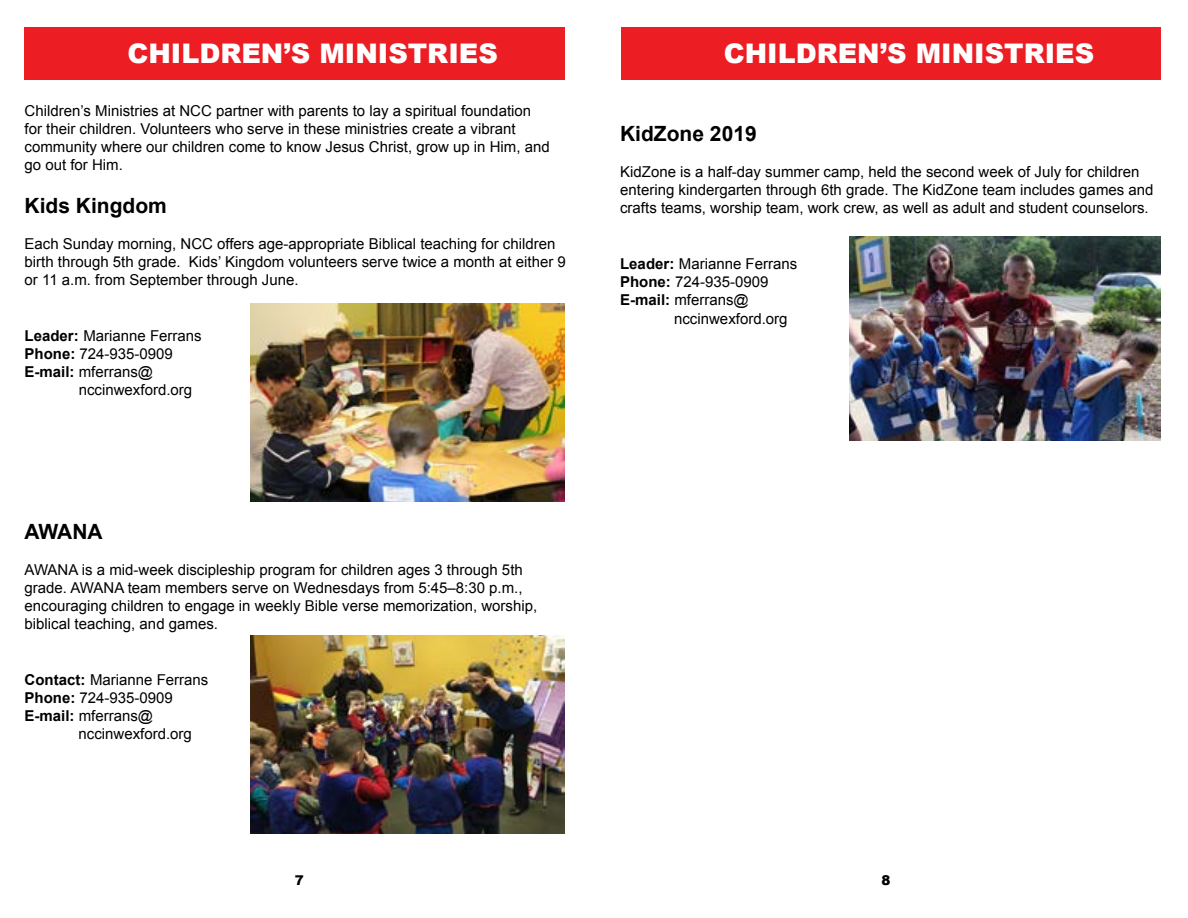
<style>
.page{position:relative;width:1188px;height:918px;background:#fff}
.page>*{position:absolute;margin:0;border:0;box-sizing:border-box;transform-origin:0 0}
.t1{font:900 27px "Arial";color:#fff}
.t2{font:700 21px "Arial";color:#000}
.t3{font:15px/18px "Arial";color:#000}
.t4{font:900 13.5px "Arial";color:#000}
.s1{font-weight:700}
</style>
<div class="page">
<div style="left:621px;top:27px;width:540px;height:52px;background:#ed1d24"></div>
<img style="left:850px;top:236px;width:311px;height:204px">
<div style="left:25px;top:27px;width:540px;height:53px;background:#ed1d24"></div>
<img style="left:251px;top:303px;width:313px;height:198px">
<img style="left:251px;top:636px;width:313px;height:198px">
<h1 class="t1" style="left:127px;top:34px;width:372px">CHILDREN’S MINISTRIES</h1>
<h1 class="t1" style="left:724px;top:34px;width:372px">CHILDREN’S MINISTRIES</h1>
<p class="t3" style="left:25px;top:102px;width:527px">Children’s Ministries at NCC partner with parents to lay a spiritual foundation for their children. Volunteers who serve in these ministries create a vibrant community where our children come to know Jesus Christ, grow up in Him, and go out for Him.</p>
<h2 class="t2" style="left:25px;top:192px;width:144px">Kids Kingdom</h2>
<p class="t3" style="left:25px;top:235px;width:543px">Each Sunday morning, NCC offers age-appropriate Biblical teaching for children birth through 5th grade. Kids’ Kingdom volunteers serve twice a month at either 9 or 11 a.m. from September through June.</p>
<p class="t3" style="left:25px;top:327px;width:179px"><span class="s1">Leader:</span> Marianne Ferrans<br><span class="s1">Phone:</span> 724-935-0909<br><span class="s1">E-mail:</span> mferrans@</p>
<p class="t3" style="left:79px;top:381px;width:115px">nccinwexford.org</p>
<h2 class="t2" style="left:25px;top:518px;width:80px">AWANA</h2>
<p class="t3" style="left:25px;top:561px;width:514px">AWANA is a mid-week discipleship program for children ages 3 through 5th grade. AWANA team members serve on Wednesdays from 5:45–8:30 p.m., encouraging children to engage in weekly Bible verse memorization, worship, biblical teaching, and games.</p>
<p class="t3" style="left:25px;top:671px;width:185px"><span class="s1">Contact:</span> Marianne Ferrans<br><span class="s1">Phone:</span> 724-935-0909<br><span class="s1">E-mail:</span> mferrans@</p>
<p class="t3" style="left:79px;top:725px;width:115px">nccinwexford.org</p>
<p class="t4" style="left:295px;top:871px;width:11px">7</p>
<h2 class="t2" style="left:620px;top:120px;width:138px">KidZone 2019</h2>
<p class="t3" style="left:620px;top:163px;width:535px">KidZone is a half-day summer camp, held the second week of July for children entering kindergarten through 6th grade. The KidZone team includes games and crafts teams, worship team, work crew, as well as adult and student counselors.</p>
<p class="t3" style="left:620px;top:255px;width:179px"><span class="s1">Leader:</span> Marianne Ferrans<br><span class="s1">Phone:</span> 724-935-0909<br><span class="s1">E-mail:</span> mferrans@</p>
<p class="t3" style="left:674px;top:310px;width:115px">nccinwexford.org</p>
<p class="t4" style="left:881px;top:871px;width:11px">8</p>
</div>
